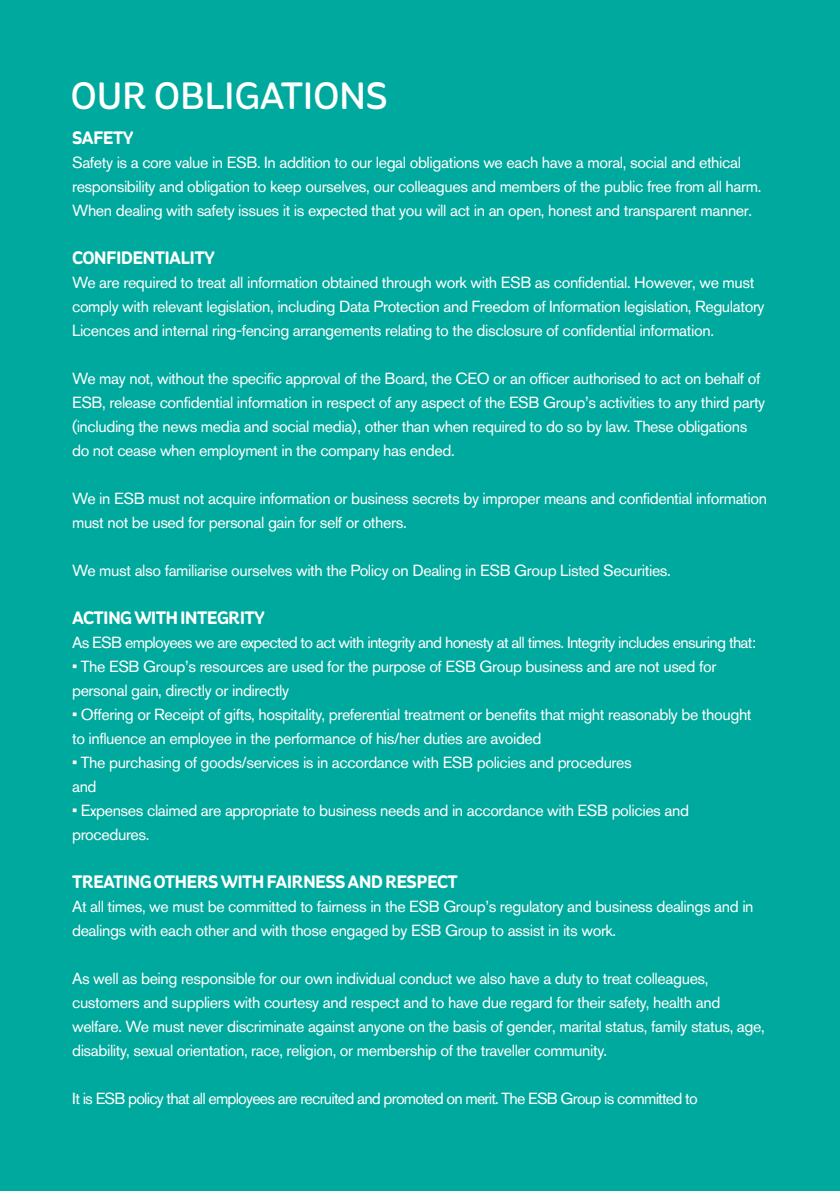
<style>
.page{position:relative;width:840px;height:1191px;background:#fff}
.page>*{position:absolute;margin:0;border:0;box-sizing:border-box;transform-origin:0 0}
.t1{font:500 38px "St Ryde";letter-spacing:-.02em;color:#fff}
.t2{font:700 18px "St Ryde";letter-spacing:-.04em;color:#fff}
.t3{font:16px/24px "Akzidenz Grotesk BQ";letter-spacing:-.025em;color:#fff}
.t4{font:16px "Akzidenz Grotesk BQ";letter-spacing:-.045em;color:#fff}
.t5{font:16px "Akzidenz Grotesk BQ";letter-spacing:-.05em;color:#fff}
</style>
<div class="page">
<div style="left:0;top:0;width:839px;height:1191px;background:#00a99d"></div>
<h1 class="t1" style="left:71px;top:73px;width:319px">OUR OBLIGATIONS</h1>
<p class="t2" style="left:72px;top:127px;width:63px">SAFETY</p>
<p class="t3" style="left:72px;top:150px;width:690px">Safety is a core value in ESB. In addition to our legal obligations we each have a moral, social and ethical responsibility and obligation to keep ourselves, our colleagues and members of the public free from all harm.<br>When dealing with safety issues it is expected that you will act in an open, honest and transparent manner.</p>
<p class="t2" style="left:72px;top:247px;width:144px">CONFIDENTIALITY</p>
<p class="t3" style="left:72px;top:270px;width:693px">We are required to treat all information obtained through work with ESB as confidential. However, we must comply with relevant legislation, including Data Protection and Freedom of Information legislation, Regulatory<br>Licences and internal ring-fencing arrangements relating to the disclosure of confidential information.</p>
<p class="t3" style="left:72px;top:366px;width:694px">We may not, without the specific approval of the Board, the CEO or an officer authorised to act on behalf of ESB, release confidential information in respect of any aspect of the ESB Group’s activities to any third party (including the news media and social media), other than when required to do so by law. These obligations do not cease when employment in the company has ended.</p>
<p class="t3" style="left:72px;top:486px;width:696px">We in ESB must not acquire information or business secrets by improper means and confidential information must not be used for personal gain for self or others.</p>
<p class="t3" style="left:72px;top:558px;width:600px">We must also familiarise ourselves with the Policy on Dealing in ESB Group Listed Securities.</p>
<p class="t2" style="left:72px;top:607px;width:194px">ACTING WITH INTEGRITY</p>
<p class="t4" style="left:72px;top:633px;width:685px">As ESB employees we are expected to act with integrity and honesty at all times. Integrity includes ensuring that:</p>
<p class="t3" style="left:72px;top:654px;width:645px">• The ESB Group’s resources are used for the purpose of ESB Group business and are not used for personal gain, directly or indirectly</p>
<p class="t3" style="left:72px;top:702px;width:680px">• Offering or Receipt of gifts, hospitality, preferential treatment or benefits that might reasonably be thought to influence an employee in the performance of his/her duties are avoided</p>
<p class="t3" style="left:72px;top:750px;width:561px">• The purchasing of goods/services is in accordance with ESB policies and procedures and</p>
<p class="t3" style="left:72px;top:798px;width:618px">• Expenses claimed are appropriate to business needs and in accordance with ESB policies and procedures.</p>
<p class="t2" style="left:72px;top:871px;width:387px">TREATING OTHERS WITH FAIRNESS AND RESPECT</p>
<p class="t3" style="left:72px;top:894px;width:682px">At all times, we must be committed to fairness in the ESB Group’s regulatory and business dealings and in dealings with each other and with those engaged by ESB Group to assist in its work.</p>
<p class="t3" style="left:72px;top:966px;width:693px">As well as being responsible for our own individual conduct we also have a duty to treat colleagues, customers and suppliers with courtesy and respect and to have due regard for their safety, health and welfare. We must never discriminate against anyone on the basis of gender, marital status, family status, age, disability, sexual orientation, race, religion, or membership of the traveller community.</p>
<p class="t5" style="left:72px;top:1089px;width:627px">It is ESB policy that all employees are recruited and promoted on merit. The ESB Group is committed to</p>
</div>
